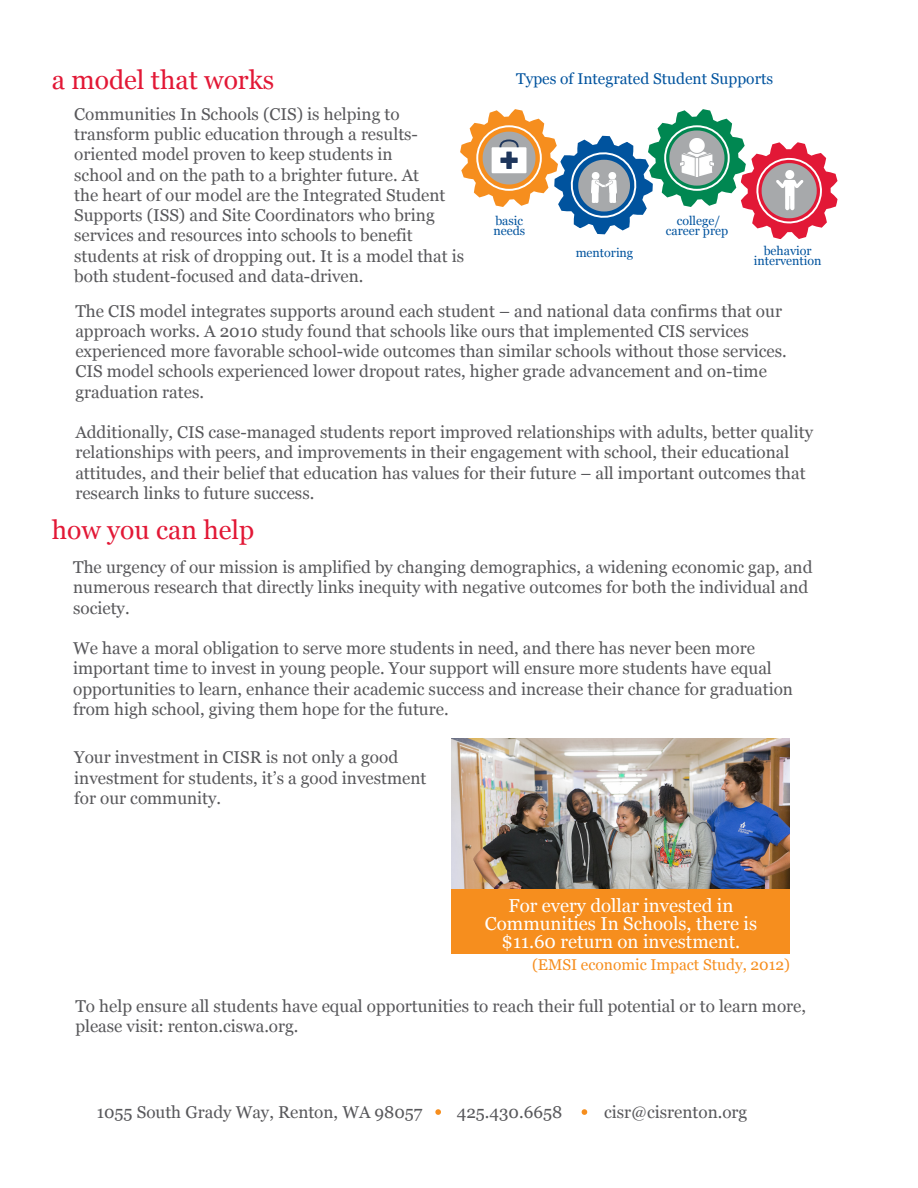
<style>
.page{position:relative;width:918px;height:1188px;background:#fff}
.page>*{position:absolute;margin:0;border:0;box-sizing:border-box;transform-origin:0 0}
.t1{font:26.4px "Georgia";color:#e21836}
.t2{font:18.75px/18px "Georgia";color:#fff;text-align:center}
.t3{font:17.1px/20.2px "Georgia";color:#58585b}
.t4{font:15.6px "Georgia";color:#00539e}
.t5{font:15.6px "Georgia";color:#f68e1e}
.t6{font:12.45px/10.2px "Georgia";color:#00539e;text-align:center}
</style>
<div class="page">
<svg style="left:460px;top:109px;width:378px;height:130px"></svg>
<svg style="left:435px;top:1109px;width:6px;height:6px"></svg>
<svg style="left:582px;top:1109px;width:5px;height:6px"></svg>
<img style="left:451px;top:738px;width:339px;height:152px">
<div style="left:451px;top:890px;width:339px;height:64px;background:#f68e1e"></div>
<h1 class="t1" style="left:52px;top:65px;width:224px">a model that works</h1>
<p class="t3" style="left:74px;top:104px;width:391px">Communities In Schools (CIS) is helping to transform public education through a results&shy;oriented model proven to keep students in<br>school and on the path to a brighter future. At<br>the heart of our model are the Integrated Student Supports (ISS) and Site Coordinators who bring services and resources into schools to benefit students at risk of dropping out. It is a model that is both student-focused and data-driven.</p>
<p class="t4" style="left:516px;top:70px;width:258px">Types of Integrated Student Supports</p>
<p class="t6" style="left:493px;top:215px;width:33px;text-align:left">basic needs</p>
<p class="t6" style="left:666px;top:215px;width:64px">college/ career prep</p>
<p class="t6" style="left:576px;top:248px;width:59px">mentoring</p>
<p class="t6" style="left:754px;top:246px;width:69px">behavior intervention</p>
<p class="t3" style="left:75px;top:301px;width:713px">The CIS model integrates supports around each student – and national data confirms that our approach works. A 2010 study found that schools like ours that implemented CIS services experienced more favorable school-wide outcomes than similar schools without those services.<br>CIS model schools experienced lower dropout rates, higher grade advancement and on-time graduation rates.</p>
<p class="t3" style="left:75px;top:422px;width:739px">Additionally, CIS case-managed students report improved relationships with adults, better quality relationships with peers, and improvements in their engagement with school, their educational attitudes, and their belief that education has values for their future – all important outcomes that research links to future success.</p>
<h1 class="t1" style="left:52px;top:515px;width:204px">how you can help</h1>
<p class="t3" style="left:73px;top:557px;width:741px">The urgency of our mission is amplified by changing demographics, a widening economic gap, and numerous research that directly links inequity with negative outcomes for both the individual and society.</p>
<p class="t3" style="left:73px;top:638px;width:721px">We have a moral obligation to serve more students in need, and there has never been more important time to invest in young people. Your support will ensure more students have equal opportunities to learn, enhance their academic success and increase their chance for graduation from high school, giving them hope for the future.</p>
<p class="t3" style="left:74px;top:747px;width:354px">Your investment in CISR is not only a good investment for students, it’s a good investment for our community.</p>
<p class="t2" style="left:485px;top:896px;width:274px">For every dollar invested in<br>Communities In Schools, there is $11.60 return on investment.</p>
<p class="t5" style="left:532px;top:956px;width:259px">(EMSI economic Impact Study, 2012)</p>
<p class="t3" style="left:75px;top:996px;width:732px">To help ensure all students have equal opportunities to reach their full potential or to learn more, please visit: renton.ciswa.org.</p>
<p class="t3" style="left:97px;top:1102px;width:327px">1055 South Grady Way, Renton, WA 98057</p>
<p class="t3" style="left:457px;top:1102px;width:107px">425.430.6658</p>
<p class="t3" style="left:604px;top:1102px;width:145px">cisr@cisrenton.org</p>
</div>
